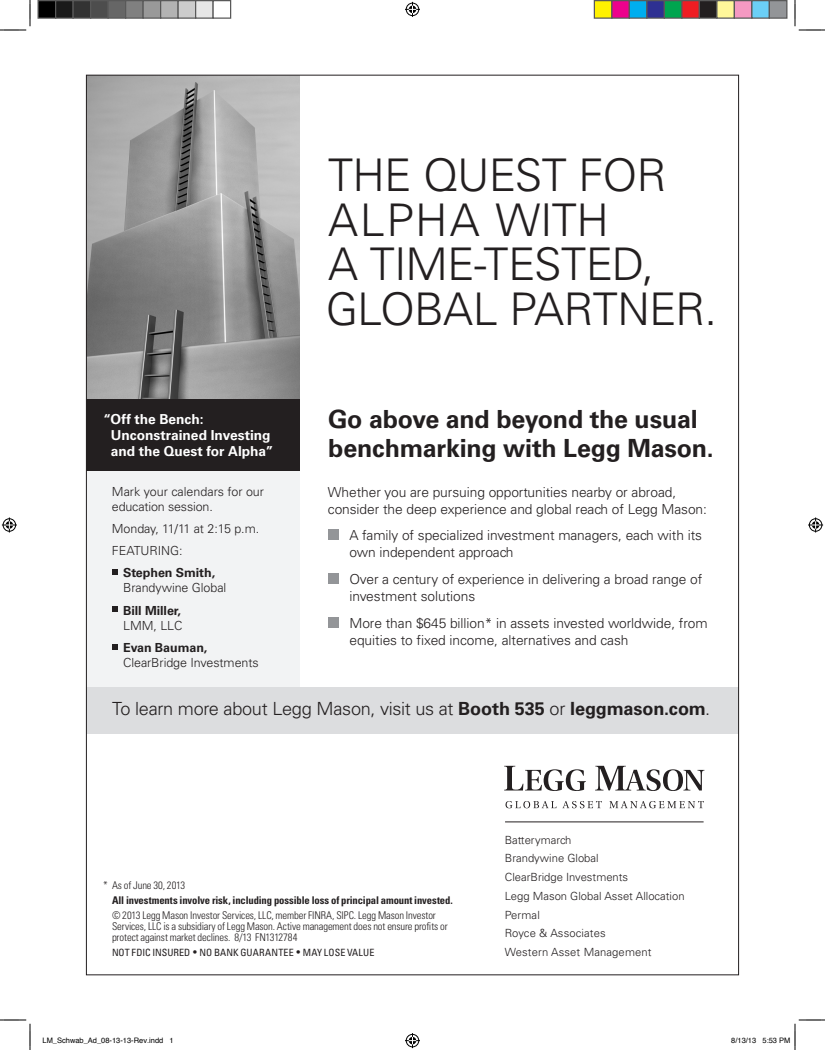
<style>
.page{position:relative;width:825px;height:1050px;background:#fff}
.page>*{position:absolute;margin:0;border:0;box-sizing:border-box;transform-origin:0 0}
.t1{font:300 45px/44.5px "Univers LT Std";letter-spacing:-.02em;color:#231f20}
.t2{font:700 25px/28.8px "Univers LT Std";letter-spacing:-.01em;color:#231f20}
.t3{font:300 18.12px "Univers LT Std";letter-spacing:-.02em;color:#231f20}
.t4{font:300 13.75px/17.5px "Univers LT Std";letter-spacing:-.005em;color:#231f20}
.t5{font:700 13.75px/16.2px "Univers LT Std";color:#fff}
.t6{font:300 12.5px/15px "Univers LT Std";letter-spacing:-.005em;color:#231f20}
.t7{font:700 12.5px/15px "Univers LT Std";letter-spacing:-.005em;color:#231f20}
.t8{font:300 11.25px "Univers LT Std";color:#231f20}
.t9{font:300 condensed 10.62px/11.2px "Univers LT Std";letter-spacing:-.01em;color:#231f20}
.t10{font:700 condensed 10.62px "Univers LT Std";letter-spacing:-.01em;color:#231f20}
.t11{font:condensed 10px "Univers LT Std";letter-spacing:.01em;color:#231f20}
.t12{font:7.5px "Helvetica";color:#000}
.s1{font-weight:700}
.s2{font-weight:300}
.s3{font-size:11.25px}
</style>
<div class="page">
<img style="left:88px;top:77px;width:212px;height:322px">
<div style="left:87px;top:456px;width:213px;height:275px;background:#f2f3f4"></div>
<div style="left:86px;top:399px;width:214px;height:72px;background:#231f20"></div>
<div style="left:86px;top:687px;width:653px;height:47px;background:#dcdddf"></div>
<div style="left:328px;top:530px;width:10px;height:10px;background:#939598"></div>
<div style="left:328px;top:574px;width:10px;height:10px;background:#939598"></div>
<div style="left:328px;top:618px;width:10px;height:10px;background:#939598"></div>
<svg style="left:112px;top:570px;width:5px;height:5px"></svg>
<svg style="left:112px;top:607px;width:5px;height:5px"></svg>
<svg style="left:112px;top:644px;width:5px;height:5px"></svg>
<svg style="left:504px;top:766px;width:82px;height:25px"></svg>
<svg style="left:595px;top:766px;width:109px;height:25px"></svg>
<svg style="left:506px;top:801px;width:96px;height:7px"></svg>
<svg style="left:609px;top:801px;width:95px;height:7px"></svg>
<hr style="left:505px;top:822px;width:199px;height:1px;background:#231f20">
<svg style="left:0;top:0;width:31px;height:31px"></svg>
<svg style="left:0;top:1019px;width:31px;height:31px"></svg>
<svg style="left:794px;top:0;width:31px;height:31px"></svg>
<svg style="left:405px;top:2px;width:15px;height:15px"></svg>
<svg style="left:405px;top:1033px;width:15px;height:15px"></svg>
<svg style="left:2px;top:518px;width:15px;height:14px"></svg>
<svg style="left:808px;top:518px;width:15px;height:14px"></svg>
<div style="left:38px;top:1px;width:18px;height:17px;background:#000"></div>
<div style="left:38px;top:0;width:18px;height:19px;border:1px solid #595959"></div>
<div style="left:56px;top:1px;width:17px;height:17px;background:#1a1a1a"></div>
<div style="left:55px;top:0;width:19px;height:19px;border:1px solid #595959"></div>
<div style="left:73px;top:1px;width:18px;height:17px;background:#333"></div>
<div style="left:72px;top:0;width:19px;height:19px;border:1px solid #595959"></div>
<div style="left:91px;top:1px;width:17px;height:17px;background:#4d4d4d"></div>
<div style="left:90px;top:0;width:19px;height:19px;border:1px solid #595959"></div>
<div style="left:108px;top:1px;width:18px;height:17px;background:#666"></div>
<div style="left:108px;top:0;width:18px;height:19px;border:1px solid #595959"></div>
<div style="left:126px;top:1px;width:17px;height:17px;background:#808080"></div>
<div style="left:125px;top:0;width:19px;height:19px;border:1px solid #595959"></div>
<div style="left:143px;top:1px;width:18px;height:17px;background:#999"></div>
<div style="left:142px;top:0;width:19px;height:19px;border:1px solid #595959"></div>
<div style="left:161px;top:1px;width:17px;height:17px;background:#b3b3b3"></div>
<div style="left:160px;top:0;width:19px;height:19px;border:1px solid #595959"></div>
<div style="left:178px;top:1px;width:18px;height:17px;background:#ccc"></div>
<div style="left:178px;top:0;width:18px;height:19px;border:1px solid #595959"></div>
<div style="left:196px;top:1px;width:17px;height:17px;background:#e6e6e6"></div>
<div style="left:195px;top:0;width:19px;height:19px;border:1px solid #595959"></div>
<div style="left:212px;top:0;width:19px;height:19px;border:1px solid #595959"></div>
<div style="left:594px;top:1px;width:18px;height:17px;background:#fff101"></div>
<div style="left:594px;top:0;width:18px;height:19px;border:1px solid #595959"></div>
<div style="left:612px;top:1px;width:17px;height:17px;background:#ed028c"></div>
<div style="left:611px;top:0;width:19px;height:19px;border:1px solid #595959"></div>
<div style="left:629px;top:1px;width:18px;height:17px;background:#00aeef"></div>
<div style="left:629px;top:0;width:19px;height:19px;border:1px solid #595959"></div>
<div style="left:647px;top:1px;width:17px;height:17px;background:#2e3092"></div>
<div style="left:646px;top:0;width:19px;height:19px;border:1px solid #595959"></div>
<div style="left:664px;top:1px;width:18px;height:17px;background:#00a54f"></div>
<div style="left:664px;top:0;width:18px;height:19px;border:1px solid #595959"></div>
<div style="left:682px;top:1px;width:17px;height:17px;background:#ee1d23"></div>
<div style="left:681px;top:0;width:19px;height:19px;border:1px solid #595959"></div>
<div style="left:699px;top:1px;width:18px;height:17px;background:#231f20"></div>
<div style="left:699px;top:0;width:19px;height:19px;border:1px solid #595959"></div>
<div style="left:717px;top:1px;width:17px;height:17px;background:#fff79a"></div>
<div style="left:716px;top:0;width:19px;height:19px;border:1px solid #595959"></div>
<div style="left:734px;top:1px;width:18px;height:17px;background:#f499c2"></div>
<div style="left:734px;top:0;width:18px;height:19px;border:1px solid #595959"></div>
<div style="left:752px;top:1px;width:17px;height:17px;background:#6bcff6"></div>
<div style="left:751px;top:0;width:19px;height:19px;border:1px solid #595959"></div>
<div style="left:769px;top:1px;width:18px;height:17px;background:#939598"></div>
<div style="left:769px;top:0;width:19px;height:19px;border:1px solid #595959"></div>
<svg style="left:794px;top:1019px;width:31px;height:31px"></svg>
<p class="t1" style="left:326px;top:153px;width:393px">THE QUEST FOR<br>ALPHA WITH<br>A TIME-TESTED,<br>GLOBAL PARTNER.</p>
<p class="t5" style="left:111px;top:411px;width:164px;text-indent:-8px">“Off the Bench:<br>Unconstrained Investing and the Quest for Alpha”</p>
<p class="t2" style="left:328px;top:405px;width:387px">Go above and beyond the usual benchmarking with Legg Mason.</p>
<p class="t6" style="left:112px;top:484px;width:153px">Mark your calendars for our education session.</p>
<p class="t6" style="left:112px;top:521px;width:149px">Monday, 11/11 at 2:15 p.m.</p>
<p class="t6" style="left:112px;top:543px;width:72px">FEATURING:</p>
<p class="t6" style="left:123px;top:565px;width:105px"><span class="s1">Stephen Smith,<br></span>Brandywine Global</p>
<p class="t7" style="left:123px;top:603px;width:61px">Bill Miller,<br><span class="s2">LMM, LLC</span></p>
<p class="t6" style="left:123px;top:640px;width:137px"><span class="s1">Evan Bauman,<br></span>ClearBridge Investments</p>
<p class="t4" style="left:328px;top:483px;width:381px">Whether you are pursuing opportunities nearby or abroad, consider the deep experience and global reach of Legg Mason:</p>
<p class="t4" style="left:349px;top:526px;width:354px">A family of specialized investment managers, each with its own independent approach</p>
<p class="t4" style="left:349px;top:570px;width:354px">Over a century of experience in delivering a broad range of investment solutions</p>
<p class="t4" style="left:349px;top:614px;width:360px">More than $645 billion* in assets invested worldwide, from equities to fixed income, alternatives and cash</p>
<p class="t3" style="left:112px;top:698px;width:600px">To learn more about Legg Mason, visit us at <span class="s1">Booth 535</span> or <span class="s1">leggmason.com</span>.</p>
<p class="t9" style="left:103px;top:879px;width:83px">* As of June 30, 2013</p>
<p class="t10" style="left:112px;top:893px;width:342px">All investments involve risk, including possible loss of principal amount invested.</p>
<p class="t9" style="left:112px;top:909px;width:337px">© 2013 Legg Mason Investor Services, LLC, member FINRA, SIPC. Legg Mason Investor<br>Services, LLC is a subsidiary of Legg Mason. Active management does not ensure profits or protect against market declines. 8/13 FN1312784</p>
<p class="t11" style="left:112px;top:946px;width:264px">NOT FDIC INSURED <span class="s3">•</span> NO BANK GUARANTEE <span class="s3">•</span> MAY LOSE VALUE</p>
<p class="t8" style="left:505px;top:833px;width:68px">Batterymarch</p>
<p class="t8" style="left:505px;top:852px;width:95px">Brandywine Global</p>
<p class="t8" style="left:505px;top:870px;width:125px">ClearBridge Investments</p>
<p class="t8" style="left:505px;top:889px;width:181px">Legg Mason Global Asset Allocation</p>
<p class="t8" style="left:505px;top:908px;width:36px">Permal</p>
<p class="t8" style="left:505px;top:927px;width:102px">Royce &amp; Associates</p>
<p class="t8" style="left:505px;top:945px;width:148px">Western Asset Management</p>
<p class="t12" style="left:42px;top:1034px;width:133px">LM_Schwab_Ad_08-13-13-Rev.indd 1</p>
<p class="t12" style="left:731px;top:1034px;width:61px">8/13/13 5:53 PM</p>
</div>
